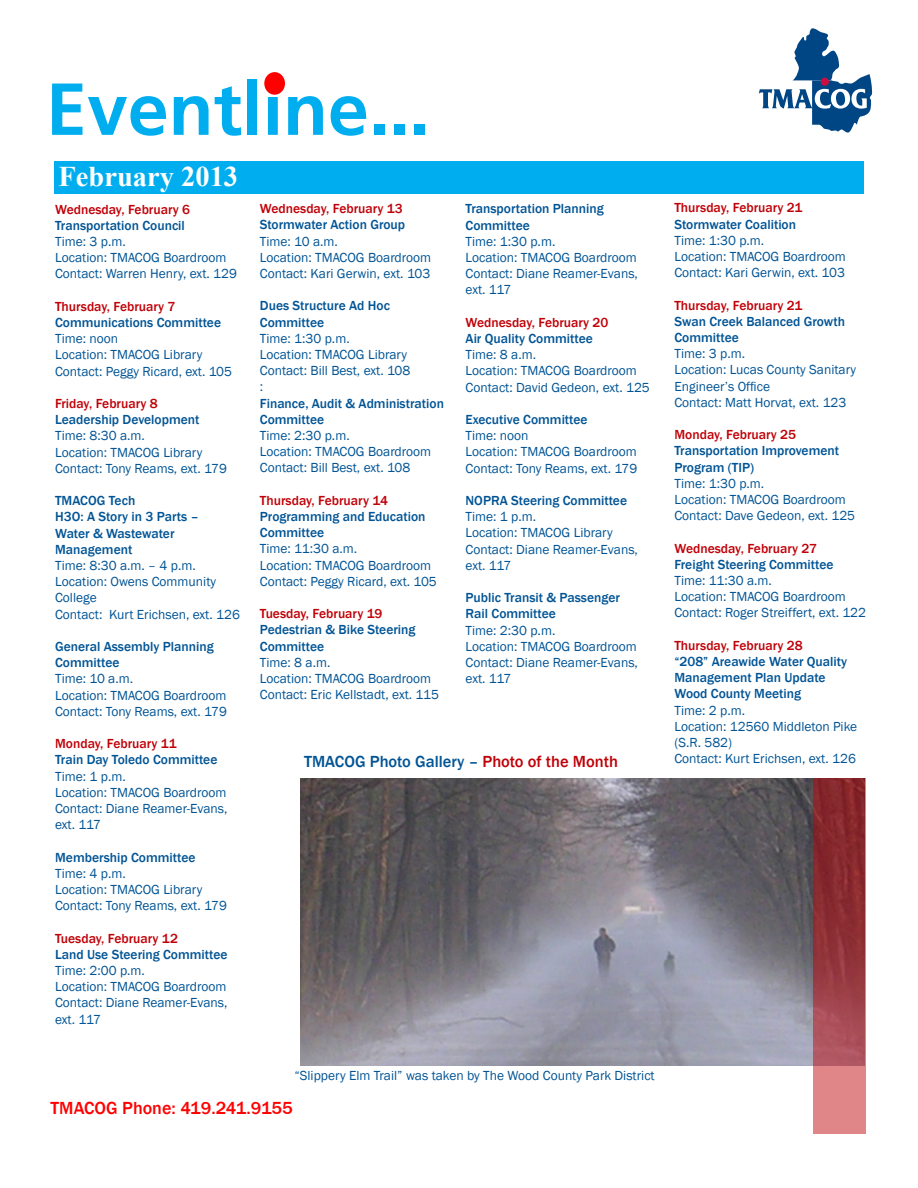
<style>
.page{position:relative;width:918px;height:1188px;background:#fff}
.page>*{position:absolute;margin:0;border:0;box-sizing:border-box;transform-origin:0 0}
.t1{font:700 73.5px "Frutiger";color:#00aeef}
.Month_Year{font:700 28.5px "Times New Roman";color:#fff}
.Day__Date{font:500 18px "Franklin Gothic";color:#f00}
.t2{font:500 16.5px "Franklin Gothic";color:#005495}
.t3{font:13.5px/16.2px "Franklin Gothic";color:#005495}
.t4{font:500 13.5px/16.2px "Franklin Gothic";color:#005495}
.t5{font:500 13.5px "Franklin Gothic";color:#c00007}
.s1{color:#c00007}
.s2{font-weight:400}
</style>
<div class="page">
<svg style="left:759px;top:28px;width:113px;height:105px"></svg>
<div style="left:821px;top:78px;width:8px;height:8px;background:#cd0d40;border-radius:50%"></div>
<div style="left:264px;top:72px;width:21px;height:23px;background:#f00;border-radius:50%"></div>
<img style="left:300px;top:779px;width:513px;height:287px">
<div style="left:54px;top:161px;width:809px;height:32px;background:#00aeef"></div>
<svg style="left:813px;top:779px;width:53px;height:355px;background:#a2454b"></svg>
<h1 class="t1" style="left:46px;top:66px;width:386px">Eventline...</h1>
<p class="Month_Year" style="left:58px;top:157px;width:181px">February 2013</p>
<p class="t5" style="left:55px;top:201px;width:136px">Wednesday, February 6</p>
<p class="t4" style="left:55px;top:217px;width:131px">Transportation Council</p>
<p class="t3" style="left:55px;top:234px;width:72px">Time: 3 p.m.</p>
<p class="t3" style="left:55px;top:250px;width:173px">Location: TMACOG Boardroom</p>
<p class="t3" style="left:55px;top:266px;width:183px">Contact: Warren Henry, ext. 129</p>
<p class="t5" style="left:55px;top:298px;width:122px">Thursday, February 7</p>
<p class="t4" style="left:55px;top:315px;width:167px">Communications Committee</p>
<p class="t3" style="left:55px;top:331px;width:65px">Time: noon</p>
<p class="t3" style="left:55px;top:347px;width:149px">Location: TMACOG Library</p>
<p class="t3" style="left:55px;top:363px;width:179px">Contact: Peggy Ricard, ext. 105</p>
<p class="t5" style="left:55px;top:395px;width:104px">Friday, February 8</p>
<p class="t4" style="left:55px;top:412px;width:146px">Leadership Development</p>
<p class="t3" style="left:55px;top:428px;width:91px">Time: 8:30 a.m.</p>
<p class="t3" style="left:55px;top:444px;width:149px">Location: TMACOG Library</p>
<p class="t3" style="left:55px;top:460px;width:173px">Contact: Tony Reams, ext. 179</p>
<p class="t4" style="left:55px;top:493px;width:82px">TMACOG Tech</p>
<p class="t4" style="left:55px;top:509px;width:145px">H3O: A Story in 3 Parts –<br>Water &amp; Wastewater<br>Management</p>
<p class="t3" style="left:55px;top:558px;width:142px">Time: 8:30 a.m. – 4 p.m.</p>
<p class="t3" style="left:55px;top:574px;width:162px">Location: Owens Community<br>College</p>
<p class="t3" style="left:55px;top:606px;width:186px">Contact: Kurt Erichsen, ext. 126</p>
<p class="t4" style="left:55px;top:639px;width:160px">General Assembly Planning<br>Committee</p>
<p class="t3" style="left:55px;top:671px;width:80px">Time: 10 a.m.</p>
<p class="t3" style="left:55px;top:687px;width:173px">Location: TMACOG Boardroom</p>
<p class="t3" style="left:55px;top:703px;width:173px">Contact: Tony Reams, ext. 179</p>
<p class="t5" style="left:55px;top:735px;width:123px">Monday, February 11</p>
<p class="t4" style="left:55px;top:752px;width:164px">Train Day Toledo Committee</p>
<p class="t3" style="left:55px;top:768px;width:72px">Time: 1 p.m.</p>
<p class="t3" style="left:55px;top:784px;width:173px">Location: TMACOG Boardroom</p>
<p class="t3" style="left:55px;top:801px;width:174px">Contact: Diane Reamer-Evans, ext. 117</p>
<p class="t4" style="left:55px;top:849px;width:142px">Membership Committee</p>
<p class="t3" style="left:55px;top:865px;width:72px">Time: 4 p.m.</p>
<p class="t3" style="left:55px;top:882px;width:149px">Location: TMACOG Library</p>
<p class="t3" style="left:55px;top:898px;width:173px">Contact: Tony Reams, ext. 179</p>
<p class="t5" style="left:55px;top:930px;width:124px">Tuesday, February 12</p>
<p class="t4" style="left:55px;top:946px;width:174px">Land Use Steering Committee</p>
<p class="t3" style="left:55px;top:963px;width:91px">Time: 2:00 p.m.</p>
<p class="t3" style="left:55px;top:979px;width:173px">Location: TMACOG Boardroom</p>
<p class="t3" style="left:55px;top:995px;width:174px">Contact: Diane Reamer-Evans, ext. 117</p>
<p class="t5" style="left:260px;top:200px;width:144px">Wednesday, February 13</p>
<p class="t4" style="left:260px;top:217px;width:147px">Stormwater Action Group</p>
<p class="t3" style="left:260px;top:233px;width:80px">Time: 10 a.m.</p>
<p class="t3" style="left:260px;top:249px;width:173px">Location: TMACOG Boardroom</p>
<p class="t3" style="left:260px;top:266px;width:172px">Contact: Kari Gerwin, ext. 103</p>
<p class="t4" style="left:260px;top:298px;width:132px">Dues Structure Ad Hoc<br>Committee</p>
<p class="t3" style="left:260px;top:330px;width:91px">Time: 1:30 p.m.</p>
<p class="t3" style="left:260px;top:347px;width:149px">Location: TMACOG Library</p>
<p class="t3" style="left:260px;top:363px;width:152px">Contact: Bill Best, ext. 108</p>
<p class="t3" style="left:260px;top:379px;width:5px">:</p>
<p class="t4" style="left:260px;top:395px;width:186px">Finance, Audit &amp; Administration<br>Committee</p>
<p class="t3" style="left:260px;top:428px;width:91px">Time: 2:30 p.m.</p>
<p class="t3" style="left:260px;top:444px;width:173px">Location: TMACOG Boardroom</p>
<p class="t3" style="left:260px;top:460px;width:152px">Contact: Bill Best, ext. 108</p>
<p class="t5" style="left:260px;top:492px;width:130px">Thursday, February 14</p>
<p class="t4" style="left:260px;top:508px;width:167px">Programming and Education<br>Committee</p>
<p class="t3" style="left:260px;top:541px;width:99px">Time: 11:30 a.m.</p>
<p class="t3" style="left:260px;top:557px;width:173px">Location: TMACOG Boardroom</p>
<p class="t3" style="left:260px;top:573px;width:179px">Contact: Peggy Ricard, ext. 105</p>
<p class="t5" style="left:260px;top:605px;width:124px">Tuesday, February 19</p>
<p class="t4" style="left:260px;top:622px;width:157px">Pedestrian &amp; Bike Steering<br>Committee</p>
<p class="t3" style="left:260px;top:654px;width:72px">Time: 8 a.m.</p>
<p class="t3" style="left:260px;top:671px;width:173px">Location: TMACOG Boardroom</p>
<p class="t3" style="left:260px;top:687px;width:181px">Contact: Eric Kellstadt, ext. 115</p>
<p class="t4" style="left:466px;top:201px;width:140px">Transportation Planning<br>Committee</p>
<p class="t3" style="left:466px;top:233px;width:91px">Time: 1:30 p.m.</p>
<p class="t3" style="left:466px;top:250px;width:173px">Location: TMACOG Boardroom</p>
<p class="t3" style="left:466px;top:266px;width:174px">Contact: Diane Reamer-Evans, ext. 117</p>
<p class="t5" style="left:466px;top:314px;width:144px">Wednesday, February 20</p>
<p class="t4" style="left:466px;top:330px;width:129px">Air Quality Committee</p>
<p class="t3" style="left:466px;top:347px;width:72px">Time: 8 a.m.</p>
<p class="t3" style="left:466px;top:363px;width:173px">Location: TMACOG Boardroom</p>
<p class="t3" style="left:466px;top:379px;width:186px">Contact: David Gedeon, ext. 125</p>
<p class="t4" style="left:466px;top:411px;width:124px">Executive Committee</p>
<p class="t3" style="left:466px;top:428px;width:65px">Time: noon</p>
<p class="t3" style="left:466px;top:444px;width:173px">Location: TMACOG Boardroom</p>
<p class="t3" style="left:466px;top:460px;width:173px">Contact: Tony Reams, ext. 179</p>
<p class="t4" style="left:466px;top:492px;width:163px">NOPRA Steering Committee</p>
<p class="t3" style="left:466px;top:509px;width:72px">Time: 1 p.m.</p>
<p class="t3" style="left:466px;top:525px;width:149px">Location: TMACOG Library</p>
<p class="t3" style="left:466px;top:541px;width:174px">Contact: Diane Reamer-Evans, ext. 117</p>
<p class="t4" style="left:466px;top:590px;width:156px">Public Transit &amp; Passenger<br>Rail Committee</p>
<p class="t3" style="left:466px;top:622px;width:91px">Time: 2:30 p.m.</p>
<p class="t3" style="left:466px;top:638px;width:173px">Location: TMACOG Boardroom</p>
<p class="t3" style="left:466px;top:655px;width:174px">Contact: Diane Reamer-Evans, ext. 117</p>
<p class="t5" style="left:674px;top:200px;width:129px">Thursday, February 21</p>
<p class="t4" style="left:674px;top:216px;width:123px">Stormwater Coalition</p>
<p class="t3" style="left:674px;top:233px;width:91px">Time: 1:30 p.m.</p>
<p class="t3" style="left:674px;top:249px;width:173px">Location: TMACOG Boardroom</p>
<p class="t3" style="left:674px;top:265px;width:172px">Contact: Kari Gerwin, ext. 103</p>
<p class="t4" style="left:674px;top:297px;width:172px"><span class="s1">Thursday, February 21<br></span>Swan Creek Balanced Growth<br>Committee</p>
<p class="t3" style="left:674px;top:346px;width:72px">Time: 3 p.m.</p>
<p class="t3" style="left:674px;top:362px;width:183px">Location: Lucas County Sanitary<br>Engineer’s Office</p>
<p class="t3" style="left:674px;top:395px;width:174px">Contact: Matt Horvat, ext. 123</p>
<p class="t5" style="left:674px;top:426px;width:123px">Monday, February 25</p>
<p class="t4" style="left:674px;top:443px;width:166px">Transportation Improvement<br>Program (TIP)</p>
<p class="t3" style="left:674px;top:476px;width:91px">Time: 1:30 p.m.</p>
<p class="t3" style="left:674px;top:492px;width:173px">Location: TMACOG Boardroom</p>
<p class="t3" style="left:674px;top:508px;width:182px">Contact: Dave Gedeon, ext. 125</p>
<p class="t5" style="left:674px;top:540px;width:144px">Wednesday, February 27</p>
<p class="t4" style="left:674px;top:556px;width:161px">Freight Steering Committee</p>
<p class="t3" style="left:674px;top:573px;width:99px">Time: 11:30 a.m.</p>
<p class="t3" style="left:674px;top:589px;width:173px">Location: TMACOG Boardroom</p>
<p class="t3" style="left:674px;top:605px;width:193px">Contact: Roger Streiffert, ext. 122</p>
<p class="t5" style="left:674px;top:637px;width:130px">Thursday, February 28</p>
<p class="t4" style="left:674px;top:654px;width:174px">“208” Areawide Water Quality<br>Management Plan Update<br>Wood County Meeting<br><span class="s2">Time: 2 p.m.</span></p>
<p class="t3" style="left:674px;top:719px;width:184px">Location: 12560 Middleton Pike (S.R. 582)</p>
<p class="t2" style="left:304px;top:751px;width:315px">TMACOG Photo Gallery – <span class="s1">Photo of the Month</span></p>
<p class="t3" style="left:674px;top:751px;width:183px">Contact: Kurt Erichsen, ext. 126</p>
<p class="t3" style="left:294px;top:1068px;width:362px">“Slippery Elm Trail” was taken by The Wood County Park District</p>
<p class="Day__Date" style="left:51px;top:1096px;width:244px">TMACOG Phone: 419.241.9155</p>
</div>
